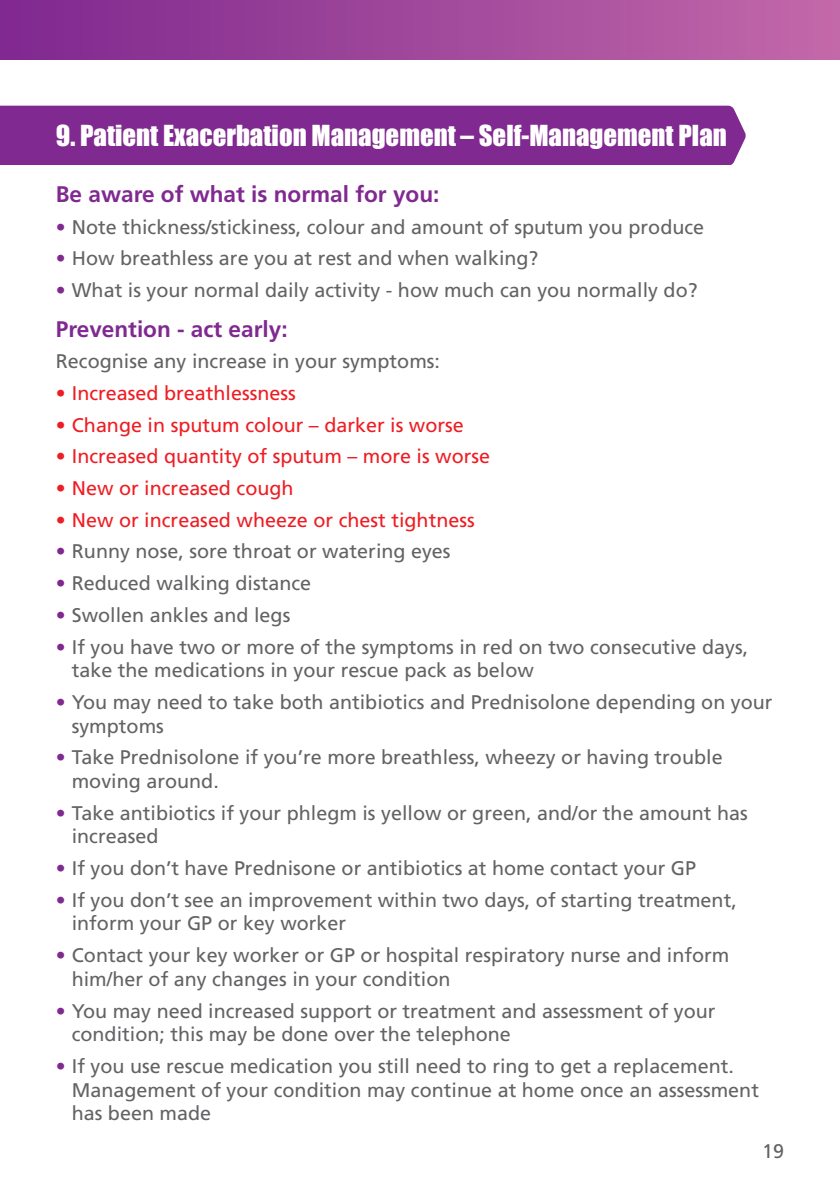
<style>
.page{position:relative;width:840px;height:1191px;background:#fff}
.page>*{position:absolute;margin:0;border:0;box-sizing:border-box;transform-origin:0 0}
.t1{font:26.8px "Impact";color:#fff}
.t2{font:700 22.6px "Frutiger";color:#802990}
.t3{font:19.8px/23.6px "Frutiger";color:#636366}
.t4{font:19.8px "Frutiger";color:#ee1d23}
.s1{color:#802990}
</style>
<div class="page">
<div style="left:0;top:0;width:839px;height:60px;background:linear-gradient(to right,#7e288f,#c268a9)"></div>
<div style="left:0;top:106px;width:745px;height:59px;background:#802990"></div>
<h1 class="t1" style="left:56px;top:121px;width:672px">9. Patient Exacerbation Management – Self-Management Plan</h1>
<p class="t2" style="left:56px;top:185px;width:385px">Be aware of what is normal for you:</p>
<p class="t3" style="left:56px;top:216px;width:649px"><span class="s1">•</span> Note thickness/stickiness, colour and amount of sputum you produce</p>
<p class="t3" style="left:56px;top:248px;width:484px"><span class="s1">•</span> How breathless are you at rest and when walking?</p>
<p class="t3" style="left:56px;top:280px;width:643px"><span class="s1">•</span> What is your normal daily activity - how much can you normally do?</p>
<p class="t2" style="left:56px;top:320px;width:233px">Prevention - act early:</p>
<p class="t3" style="left:56px;top:351px;width:385px">Recognise any increase in your symptoms:</p>
<p class="t4" style="left:56px;top:385px;width:241px">• Increased breathlessness</p>
<p class="t4" style="left:56px;top:417px;width:409px">• Change in sputum colour – darker is worse</p>
<p class="t4" style="left:56px;top:448px;width:435px">• Increased quantity of sputum – more is worse</p>
<p class="t4" style="left:56px;top:480px;width:239px">• New or increased cough</p>
<p class="t4" style="left:56px;top:512px;width:420px">• New or increased wheeze or chest tightness</p>
<p class="t3" style="left:56px;top:541px;width:396px"><span class="s1">•</span> Runny nose, sore throat or watering eyes</p>
<p class="t3" style="left:56px;top:573px;width:257px"><span class="s1">•</span> Reduced walking distance</p>
<p class="t3" style="left:56px;top:604px;width:236px"><span class="s1">•</span> Swollen ankles and legs</p>
<p class="t3" style="left:72px;top:636px;width:677px;text-indent:-16px"><span class="s1">•</span> If you have two or more of the symptoms in red on two consecutive days, take the medications in your rescue pack as below</p>
<p class="t3" style="left:72px;top:692px;width:702px;text-indent:-16px"><span class="s1">•</span> You may need to take both antibiotics and Prednisolone depending on your symptoms</p>
<p class="t3" style="left:72px;top:747px;width:652px;text-indent:-16px"><span class="s1">•</span> Take Prednisolone if you’re more breathless, wheezy or having trouble moving around.</p>
<p class="t3" style="left:72px;top:802px;width:677px;text-indent:-16px"><span class="s1">•</span> Take antibiotics if your phlegm is yellow or green, and/or the amount has increased</p>
<p class="t3" style="left:56px;top:858px;width:641px"><span class="s1">•</span> If you don’t have Prednisone or antibiotics at home contact your GP</p>
<p class="t3" style="left:72px;top:889px;width:666px;text-indent:-16px"><span class="s1">•</span> If you don’t see an improvement within two days, of starting treatment, inform your GP or key worker</p>
<p class="t3" style="left:72px;top:945px;width:659px;text-indent:-16px"><span class="s1">•</span> Contact your key worker or GP or hospital respiratory nurse and inform him/her of any changes in your condition</p>
<p class="t3" style="left:72px;top:1000px;width:645px;text-indent:-16px"><span class="s1">•</span> You may need increased support or treatment and assessment of your condition; this may be done over the telephone</p>
<p class="t3" style="left:72px;top:1055px;width:688px;text-indent:-16px"><span class="s1">•</span> If you use rescue medication you still need to ring to get a replacement.<br>Management of your condition may continue at home once an assessment has been made</p>
<p class="t3" style="left:761px;top:1141px;width:23px">19</p>
</div>
